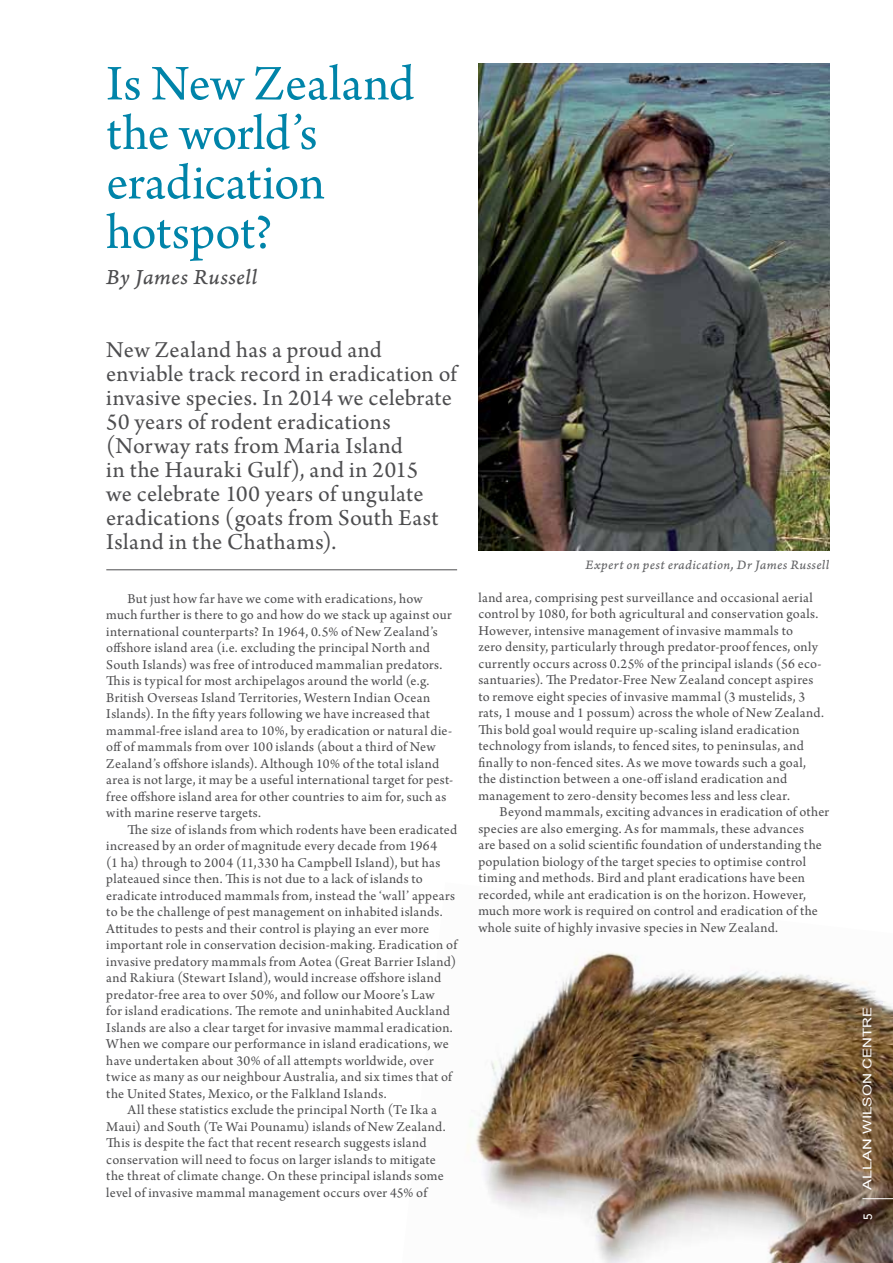
<style>
.page{position:relative;width:893px;height:1263px;background:#fff}
.page>*{position:absolute;margin:0;border:0;box-sizing:border-box;transform-origin:0 0}
.t1{font:52.5px/49.5px "Arno Pro";letter-spacing:-.005em;color:#0084a9}
.t2{font:24px/24px "Arno Pro";letter-spacing:.015em;color:#4d4d4f}
.t3{font:22.5px "Arno Pro Italic Caption";letter-spacing:.02em;color:#4d4d4f}
.t4{font:14.25px/16.5px "Arno Pro";letter-spacing:.02em;color:#4d4d4f}
.t5{font:13.5px "Arno Pro Italic Caption";letter-spacing:.03em;color:#636466}
.t6{font:12px "Arial";color:#fff;scale:1.36 1}
.t7{font:500 12px "Avenir";color:#fff}
</style>
<div class="page">
<img style="left:467px;top:952px;width:426px;height:311px">
<hr style="left:862px;top:1198px;width:31px;height:1px;background:#fff">
<hr style="left:106px;top:569px;width:351px;height:1px;background:#4d4d4f">
<img style="left:478px;top:63px;width:351px;height:487px">
<h1 class="t1" style="left:106px;top:62px;width:310px">Is New Zealand the world’s eradication hotspot?</h1>
<h3 class="t3" style="left:106px;top:264px;width:152px">By James Russell</h3>
<p class="t2" style="left:106px;top:339px;width:352px">New Zealand has a proud and enviable track record in eradication of invasive species. In 2014 we celebrate<br>50 years of rodent eradications (Norway rats from Maria Island<br>in the Hauraki Gulf), and in 2015<br>we celebrate 100 years of ungulate eradications (goats from South East<br>Island in the Chathams).</p>
<p class="t4" style="left:106px;top:591px;width:348px;text-indent:21px">But just how far have we come with eradications, how much further is there to go and how do we stack up against our international counterparts? In 1964, 0.5% of New Zealand’s offshore island area (i.e. excluding the principal North and South Islands) was free of introduced mammalian predators.<br>This is typical for most archipelagos around the world (e.g.<br>British Overseas Island Territories, Western Indian Ocean Islands). In the fifty years following we have increased that mammal-free island area to 10%, by eradication or natural die&shy;off of mammals from over 100 islands (about a third of New Zealand’s offshore islands). Although 10% of the total island area is not large, it may be a useful international target for pest&shy;free offshore island area for other countries to aim for, such as with marine reserve targets.</p>
<p class="t4" style="left:106px;top:822px;width:352px;text-indent:21px">The size of islands from which rodents have been eradicated increased by an order of magnitude every decade from 1964<br>(1 ha) through to 2004 (11,330 ha Campbell Island), but has plateaued since then. This is not due to a lack of islands to eradicate introduced mammals from, instead the ‘wall’ appears to be the challenge of pest management on inhabited islands.<br>Attitudes to pests and their control is playing an ever more important role in conservation decision-making. Eradication of invasive predatory mammals from Aotea (Great Barrier Island) and Rakiura (Stewart Island), would increase offshore island predator-free area to over 50%, and follow our Moore’s Law<br>for island eradications. The remote and uninhabited Auckland Islands are also a clear target for invasive mammal eradication.<br>When we compare our performance in island eradications, we have undertaken about 30% of all attempts worldwide, over twice as many as our neighbour Australia, and six times that of the United States, Mexico, or the Falkland Islands.</p>
<p class="t4" style="left:106px;top:1102px;width:341px;text-indent:21px">All these statistics exclude the principal North (Te Ika a Maui) and South (Te Wai Pounamu) islands of New Zealand.<br>This is despite the fact that recent research suggests island conservation will need to focus on larger islands to mitigate the threat of climate change. On these principal islands some level of invasive mammal management occurs over 45% of</p>
<p class="t5" style="left:586px;top:557px;width:245px">Expert on pest eradication, Dr James Russell</p>
<p class="t4" style="left:478px;top:590px;width:347px">land area, comprising pest surveillance and occasional aerial control by 1080, for both agricultural and conservation goals.<br>However, intensive management of invasive mammals to<br>zero density, particularly through predator-proof fences, only currently occurs across 0.25% of the principal islands (56 eco&shy;santuaries). The Predator-Free New Zealand concept aspires to remove eight species of invasive mammal (3 mustelids, 3 rats, 1 mouse and 1 possum) across the whole of New Zealand.<br>This bold goal would require up-scaling island eradication technology from islands, to fenced sites, to peninsulas, and finally to non-fenced sites. As we move towards such a goal, the distinction between a one-off island eradication and management to zero-density becomes less and less clear.</p>
<p class="t4" style="left:478px;top:804px;width:352px;text-indent:21px">Beyond mammals, exciting advances in eradication of other species are also emerging. As for mammals, these advances<br>are based on a solid scientific foundation of understanding the population biology of the target species to optimise control timing and methods. Bird and plant eradications have been recorded, while ant eradication is on the horizon. However, much more work is required on control and eradication of the whole suite of highly invasive species in New Zealand.</p>
<p class="t6" style="left:859px;top:1190px;width:136px;rotate:-90deg">ALLAN WILSON CENTRE</p>
<p class="t7" style="left:861px;top:1220px;width:8px;rotate:-90deg">5</p>
</div>
